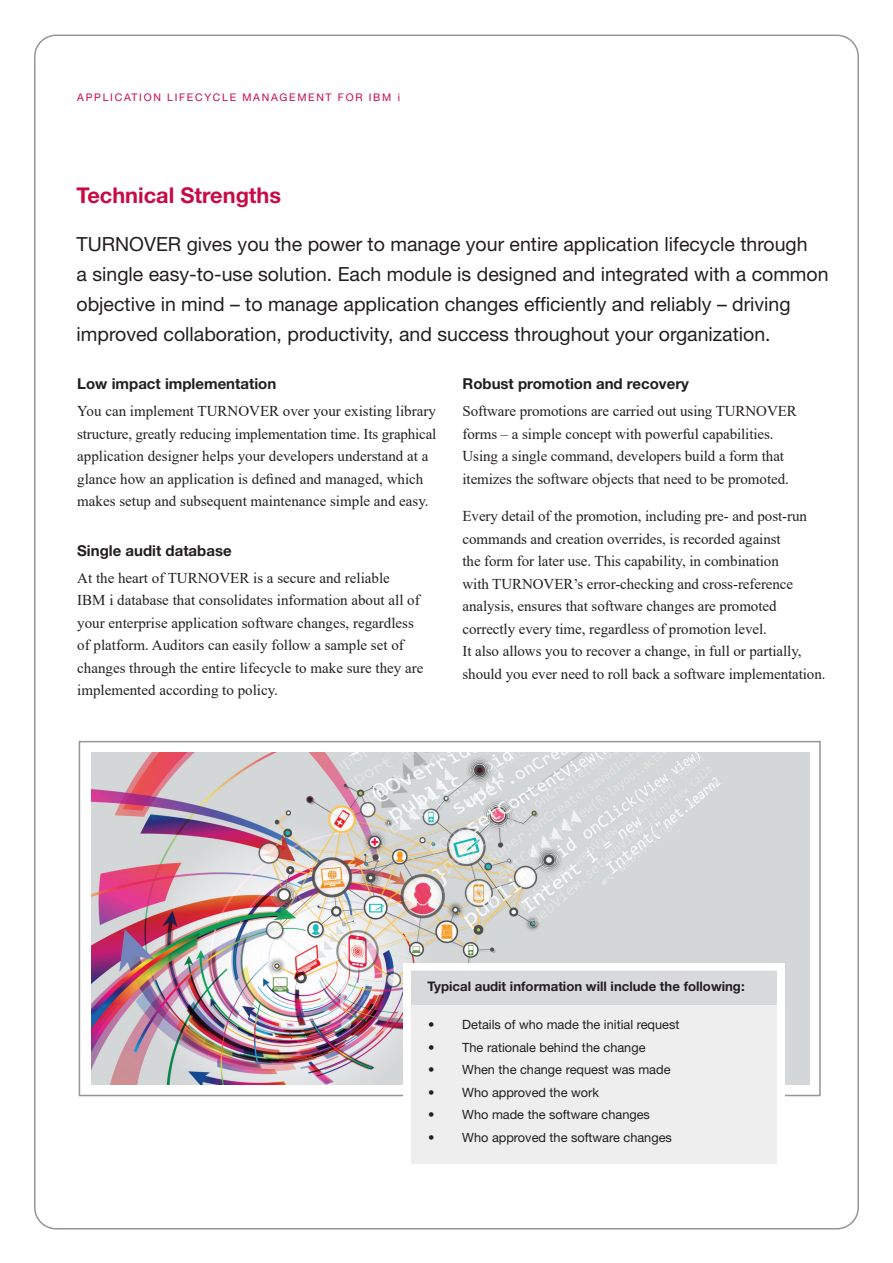
<style>
.page{position:relative;width:893px;height:1263px;background:#fff}
.page>*{position:absolute;margin:0;border:0;box-sizing:border-box;transform-origin:0 0}
.t1{font:700 21.75px "Helvetica Neue LT Std";color:#c70b45}
.t2{font:19.5px/30px "Helvetica Neue LT Std";color:#231f20}
.t3{font:15px/22.5px "Times New Roman";letter-spacing:-.005em;color:#231f20}
.t4{font:700 15px "Helvetica Neue LT Std";color:#231f20}
.t5{font:700 13.2px "Helvetica Neue LT Std";color:#231f20}
.t6{font:12.75px "Helvetica Neue LT Std";color:#231f20}
.t7{font:10.5px "Helvetica Neue LT Std";letter-spacing:.16em;color:#c70b45}
</style>
<div class="page">
<img style="left:91px;top:752px;width:719px;height:333px">
<div style="left:79px;top:741px;width:742px;height:355px;border:2px solid #939598"></div>
<div style="left:404px;top:963px;width:380px;height:189px;background:#fff"></div>
<div style="left:411px;top:970px;width:366px;height:194px;background:#eeeeef"></div>
<div style="left:411px;top:971px;width:366px;height:33px;background:#d8d9db"></div>
<p class="t7" style="left:77px;top:91px;width:324px">APPLICATION LIFECYCLE MANAGEMENT FOR IBM i</p>
<p class="t1" style="left:77px;top:182px;width:206px">Technical Strengths</p>
<p class="t2" style="left:77px;top:229px;width:732px">TURNOVER gives you the power to manage your entire application lifecycle through</p>
<p class="t2" style="left:77px;top:259px;width:754px">a single easy-to-use solution. Each module is designed and integrated with a common objective in mind – to manage application changes efficiently and reliably – driving</p>
<p class="t2" style="left:77px;top:319px;width:695px">improved collaboration, productivity, and success throughout your organization.</p>
<p class="t4" style="left:77px;top:375px;width:201px">Low impact implementation</p>
<p class="t3" style="left:77px;top:400px;width:361px">You can implement TURNOVER over your existing library structure, greatly reducing implementation time. Its graphical application designer helps your developers understand at a glance how an application is defined and managed, which makes setup and subsequent maintenance simple and easy.</p>
<p class="t4" style="left:77px;top:541px;width:156px">Single audit database</p>
<p class="t3" style="left:77px;top:566px;width:314px">At the heart of TURNOVER is a secure and reliable</p>
<p class="t3" style="left:77px;top:589px;width:344px">IBM i database that consolidates information about all of your enterprise application software changes, regardless</p>
<p class="t3" style="left:77px;top:634px;width:348px">of platform. Auditors can easily follow a sample set of changes through the entire lifecycle to make sure they are implemented according to policy.</p>
<p class="t4" style="left:462px;top:375px;width:228px">Robust promotion and recovery</p>
<p class="t3" style="left:462px;top:400px;width:336px">Software promotions are carried out using TURNOVER</p>
<p class="t3" style="left:462px;top:422px;width:313px">forms – a simple concept with powerful capabilities.</p>
<p class="t3" style="left:462px;top:445px;width:323px">Using a single command, developers build a form that</p>
<p class="t3" style="left:462px;top:467px;width:328px">itemizes the software objects that need to be promoted.</p>
<p class="t3" style="left:462px;top:505px;width:346px">Every detail of the promotion, including pre- and post-run commands and creation overrides, is recorded against</p>
<p class="t3" style="left:462px;top:550px;width:318px">the form for later use. This capability, in combination</p>
<p class="t3" style="left:462px;top:572px;width:332px">with TURNOVER’s error-checking and cross-reference</p>
<p class="t3" style="left:462px;top:595px;width:316px">analysis, ensures that software changes are promoted</p>
<p class="t3" style="left:462px;top:617px;width:306px">correctly every time, regardless of promotion level.</p>
<p class="t3" style="left:462px;top:640px;width:365px">It also allows you to recover a change, in full or partially, should you ever need to roll back a software implementation.</p>
<p class="t5" style="left:427px;top:978px;width:319px">Typical audit information will include the following:</p>
<p class="t6" style="left:428px;top:1017px;width:253px">• Details of who made the initial request</p>
<p class="t6" style="left:428px;top:1039px;width:219px">• The rationale behind the change</p>
<p class="t6" style="left:428px;top:1062px;width:244px">• When the change request was made</p>
<p class="t6" style="left:428px;top:1084px;width:172px">• Who approved the work</p>
<p class="t6" style="left:428px;top:1107px;width:223px">• Who made the software changes</p>
<p class="t6" style="left:428px;top:1129px;width:245px">• Who approved the software changes</p>
</div>
